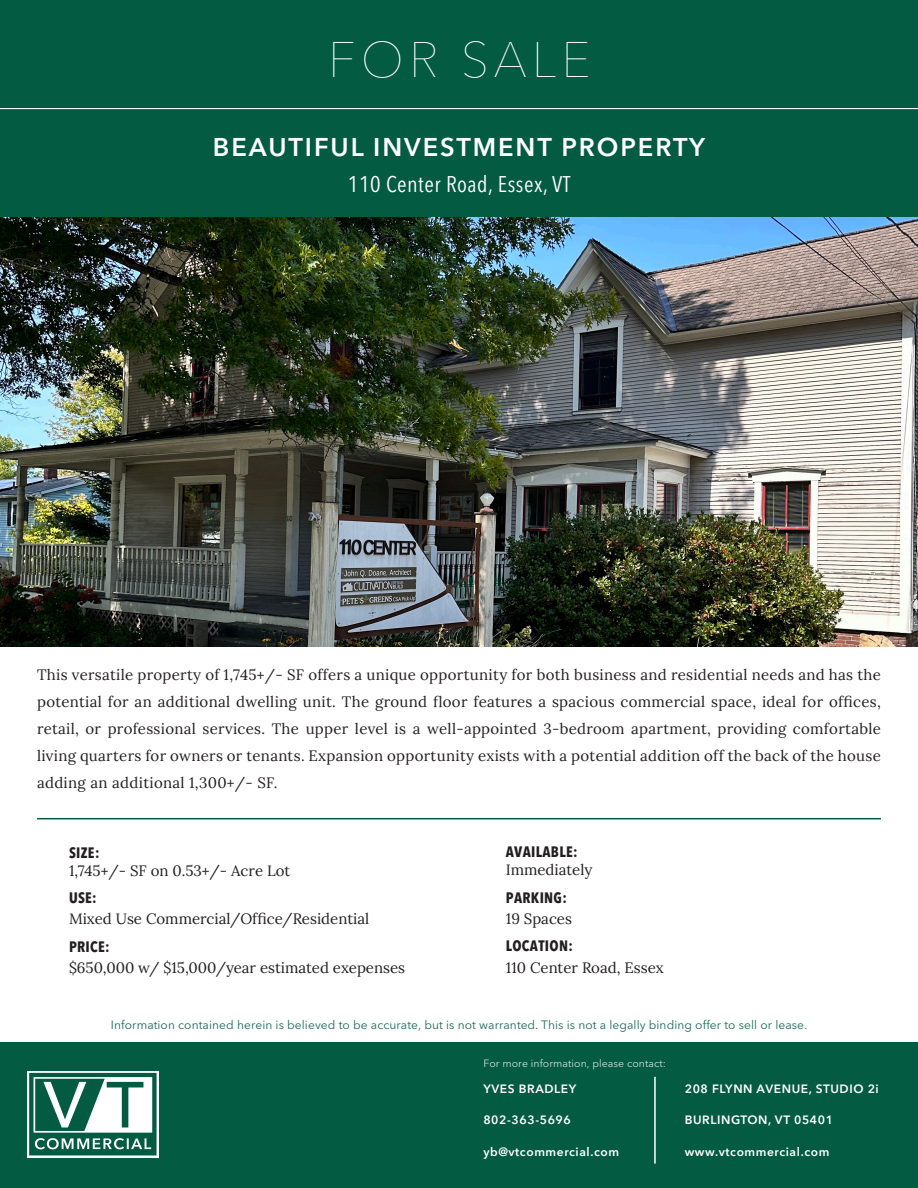
<style>
.page{position:relative;width:918px;height:1188px;background:#fff}
.page>*{position:absolute;margin:0;border:0;box-sizing:border-box;transform-origin:0 0}
.t1{font:100 49.5px "Avenir Next LT Pro";letter-spacing:.1em;color:#fff}
.t2{font:600 25.5px "Avenir Next LT Pro";letter-spacing:.075em;color:#fff}
.t3{font:condensed 22.5px "Avenir Next LT Pro";letter-spacing:.025em;color:#fff}
.t4{font:15px/27px "Lora";color:#231f20;text-align:justify}
.t5{font:700 condensed 15px "Avenir Next LT Pro";letter-spacing:.02em;color:#231f20}
.t6{font:12px "Avenir Next LT Pro";letter-spacing:.005em;color:#1c6b55}
.t7{font:600 12px "Avenir Next LT Pro";letter-spacing:.05em;color:#fff}
.t8{font:10.5px "Avenir Next LT Pro";letter-spacing:.005em;color:#cdded9}
</style>
<div class="page">
<div style="left:0;top:0;width:918px;height:218px;background:#035b42"></div>
<img style="left:0;top:218px;width:918px;height:428px">
<hr style="left:0;top:108px;width:918px;height:1px;background:#fff">
<div style="left:0;top:1042px;width:918px;height:146px;background:#035b42"></div>
<svg style="left:27px;top:1071px;width:132px;height:87px"></svg>
<svg style="left:29px;top:1073px;width:128px;height:82px"></svg>
<hr style="left:654px;top:1077px;width:2px;height:87px;background:#fff">
<hr style="left:37px;top:818px;width:844px;height:1px;background:#035b42">
<h1 class="t1" style="left:328px;top:17px;width:264px">FOR SALE</h1>
<h2 class="t2" style="left:213px;top:132px;width:494px">BEAUTIFUL INVESTMENT PROPERTY</h2>
<h3 class="t3" style="left:348px;top:171px;width:224px">110 Center Road, Essex, VT</h3>
<p class="t4" style="left:37px;top:660px;width:845px">This versatile property of 1,745+/- SF offers a unique opportunity for both business and residential needs and has the potential for an additional dwelling unit. The ground floor features a spacious commercial space, ideal for offices, retail, or professional services. The upper level is a well-appointed 3-bedroom apartment, providing comfortable living quarters for owners or tenants. Expansion opportunity exists with a potential addition off the back of the house adding an additional 1,300+/- SF.</p>
<p class="t5" style="left:69px;top:844px;width:32px">SIZE:</p>
<p class="t4" style="left:69px;top:856px;width:223px">1,745+/- SF on 0.53+/- Acre Lot</p>
<p class="t5" style="left:69px;top:889px;width:29px">USE:</p>
<p class="t4" style="left:69px;top:905px;width:302px">Mixed Use Commercial/Office/Residential</p>
<p class="t5" style="left:69px;top:937px;width:42px">PRICE:</p>
<p class="t4" style="left:69px;top:953px;width:338px">$650,000 w/ $15,000/year estimated exepenses</p>
<p class="t5" style="left:506px;top:843px;width:73px">AVAILABLE:</p>
<p class="t4" style="left:506px;top:855px;width:88px">Immediately</p>
<p class="t5" style="left:506px;top:888px;width:62px">PARKING:</p>
<p class="t4" style="left:506px;top:904px;width:68px">19 Spaces</p>
<p class="t5" style="left:506px;top:936px;width:69px">LOCATION:</p>
<p class="t4" style="left:506px;top:954px;width:159px">110 Center Road, Essex</p>
<p class="t6" style="left:111px;top:1015px;width:698px">Information contained herein is believed to be accurate, but is not warranted. This is not a legally binding offer to sell or lease.</p>
<p class="t8" style="left:483px;top:1054px;width:184px">For more information, please contact:</p>
<p class="t7" style="left:483px;top:1081px;width:94px">YVES BRADLEY</p>
<p class="t7" style="left:483px;top:1113px;width:89px">802-363-5696</p>
<p class="t7" style="left:483px;top:1144px;width:137px">yb@vtcommercial.com</p>
<p class="t7" style="left:685px;top:1081px;width:196px">208 FLYNN AVENUE, STUDIO 2i</p>
<p class="t7" style="left:685px;top:1113px;width:150px">BURLINGTON, VT 05401</p>
<p class="t7" style="left:685px;top:1144px;width:146px">www.vtcommercial.com</p>
</div>
